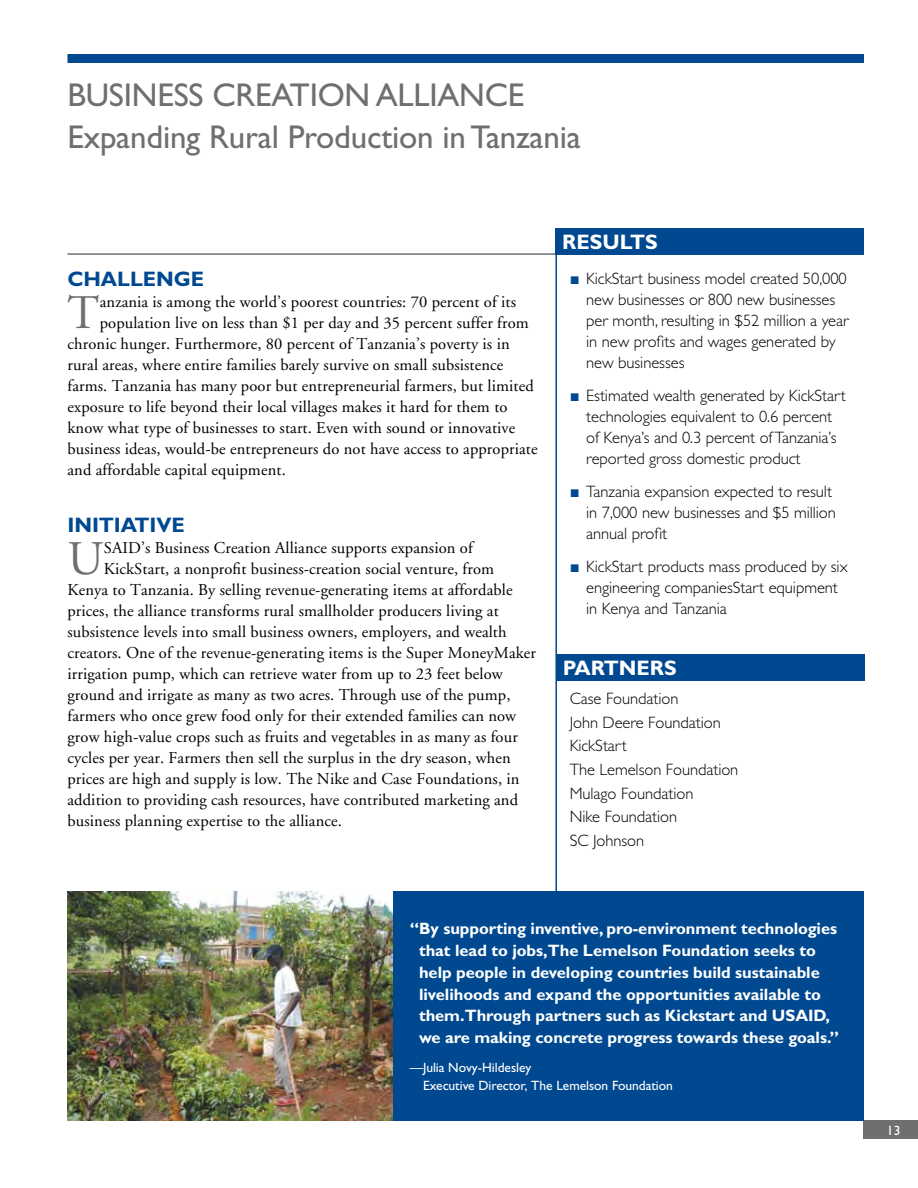
<style>
.page{position:relative;width:918px;height:1188px;background:#fff}
.page>*{position:absolute;margin:0;border:0;box-sizing:border-box;transform-origin:0 0}
.t1{font:48.15px "Adobe Garamond";color:#6d6f71}
.t2{font:33px/42px "Gill Sans";letter-spacing:-.005em;color:#6d6f71}
.t3{font:700 21px "Gill Sans";letter-spacing:-.005em;color:#004990}
.t4{font:700 21px "Gill Sans";color:#fff}
.t5{font:16.5px "Adobe Garamond";letter-spacing:.005em;color:#000}
.t6{font:300 16.5px/21px "Gill Sans";letter-spacing:-.005em;color:#000}
.t7{font:700 16.5px/21.8px "Gill Sans";letter-spacing:-.005em;color:#fff}
.t8{font:13.5px/17.2px "Gill Sans";letter-spacing:-.005em;color:#fff}
.s1{font-family:"Times New Roman";font-weight:700;color:#004990}
</style>
<div class="page">
<hr style="left:555px;top:254px;width:2px;height:867px;background:#004990">
<hr style="left:68px;top:253px;width:796px;height:2px;background:#6d6f71">
<div style="left:68px;top:54px;width:796px;height:9px;background:#004990"></div>
<div style="left:864px;top:1120px;width:54px;height:19px;background:#6d6f71"></div>
<div style="left:556px;top:228px;width:308px;height:27px;background:#004990"></div>
<img style="left:68px;top:891px;width:325px;height:229px">
<div style="left:393px;top:891px;width:471px;height:229px;background:#004990"></div>
<div style="left:556px;top:654px;width:309px;height:27px;background:#004990"></div>
<h2 class="t2" style="left:68px;top:74px;width:515px">Business Creation Alliance<br>Expanding Rural Production in Tanzania</h2>
<p class="t3" style="left:68px;top:266px;width:49px">CHALLEN</p>
<p class="t3" style="left:174px;top:266px;width:29px">GE</p>
<h1 class="t1" style="left:68px;top:287px;width:33px">T</h1>
<p class="t5" style="left:100px;top:293px;width:418px">anzania is among the world’s poorest countries: 70 percent of its</p>
<p class="t5" style="left:100px;top:314px;width:431px">population live on less than $1 per day and 35 percent suffer from</p>
<p class="t5" style="left:68px;top:335px;width:444px">chronic hunger. Furthermore, 80 percent of Tanzania’s poverty is in</p>
<p class="t5" style="left:68px;top:356px;width:437px">rural areas, where entire families barely survive on small subsistence</p>
<p class="t5" style="left:68px;top:377px;width:468px">farms. Tanzania has many poor but entrepreneurial farmers, but limited</p>
<p class="t5" style="left:68px;top:398px;width:442px">exposure to life beyond their local villages makes it hard for them to</p>
<p class="t5" style="left:68px;top:419px;width:449px">know what type of businesses to start. Even with sound or innovative</p>
<p class="t5" style="left:68px;top:440px;width:472px">business ideas, would-be entrepreneurs do not have access to appropriate</p>
<p class="t5" style="left:68px;top:461px;width:220px">and affordable capital equipment.</p>
<p class="t3" style="left:68px;top:512px;width:116px">INITIATIVE</p>
<h1 class="t1" style="left:68px;top:533px;width:37px">U</h1>
<p class="t5" style="left:104px;top:539px;width:370px">SAID’s Business Creation Alliance supports expansion of</p>
<p class="t5" style="left:104px;top:560px;width:392px">KickStart, a nonprofit business-creation social venture, from</p>
<p class="t5" style="left:68px;top:581px;width:447px">Kenya to Tanzania. By selling revenue-generating items at affordable</p>
<p class="t5" style="left:68px;top:602px;width:433px">prices, the alliance transforms rural smallholder producers living at</p>
<p class="t5" style="left:68px;top:623px;width:441px">subsistence levels into small business owners, employers, and wealth</p>
<p class="t5" style="left:68px;top:644px;width:470px">creators. One of the revenue-generating items is the Super MoneyMaker</p>
<p class="t5" style="left:68px;top:665px;width:437px">irrigation pump, which can retrieve water from up to 23 feet below</p>
<p class="t5" style="left:68px;top:686px;width:445px">ground and irrigate as many as two acres. Through use of the pump,</p>
<p class="t5" style="left:68px;top:707px;width:450px">farmers who once grew food only for their extended families can now</p>
<p class="t5" style="left:68px;top:728px;width:452px">grow high-value crops such as fruits and vegetables in as many as four</p>
<p class="t5" style="left:68px;top:749px;width:445px">cycles per year. Farmers then sell the surplus in the dry season, when</p>
<p class="t5" style="left:68px;top:770px;width:454px">prices are high and supply is low. The Nike and Case Foundations, in</p>
<p class="t5" style="left:68px;top:791px;width:452px">addition to providing cash resources, have contributed marketing and</p>
<p class="t5" style="left:68px;top:812px;width:276px">business planning expertise to the alliance.</p>
<p class="t4" style="left:562px;top:230px;width:97px">Results</p>
<p class="t6" style="left:586px;top:268px;width:264px;text-indent:-16px"><span class="s1">■</span> KickStart business model created 50,000 new businesses or 800 new businesses per month, resulting in $52 million a year in new profits and wages generated by new businesses</p>
<p class="t6" style="left:586px;top:385px;width:261px;text-indent:-16px"><span class="s1">■</span> Estimated wealth generated by KickStart technologies equivalent to 0.6 percent of Kenya’s and 0.3 percent of Tanzania’s reported gross domestic product</p>
<p class="t6" style="left:586px;top:481px;width:251px;text-indent:-16px"><span class="s1">■</span> Tanzania expansion expected to result in 7,000 new businesses and $5 million annual profit</p>
<p class="t6" style="left:586px;top:556px;width:263px;text-indent:-16px"><span class="s1">■</span> KickStart products mass produced by six engineering companiesStart equipment in Kenya and Tanzania</p>
<p class="t4" style="left:563px;top:656px;width:115px">Partners</p>
<p class="t6" style="left:570px;top:687px;width:170px;line-height:23.7px">Case Foundation<br>John Deere Foundation<br>KickStart<br>The Lemelson Foundation<br>Mulago Foundation<br>Nike Foundation<br>SC Johnson</p>
<p class="t7" style="left:419px;top:918px;width:420px;text-indent:-9px">“By supporting inventive, pro-environment technologies that lead to jobs,The Lemelson Foundation seeks to help people in developing countries build sustainable livelihoods and expand the opportunities available to them.Through partners such as Kickstart and USA</p>
<p class="t7" style="left:419px;top:1005px;width:422px;text-indent:389px">ID, we are making concrete progress towards these goals.”</p>
<p class="t8" style="left:423px;top:1059px;width:251px;text-indent:-13px">—Julia Novy-Hildesley<br>Executive Director, The Lemelson Foundation</p>
<p class="t8" style="left:887px;top:1122px;width:15px">13</p>
</div>
